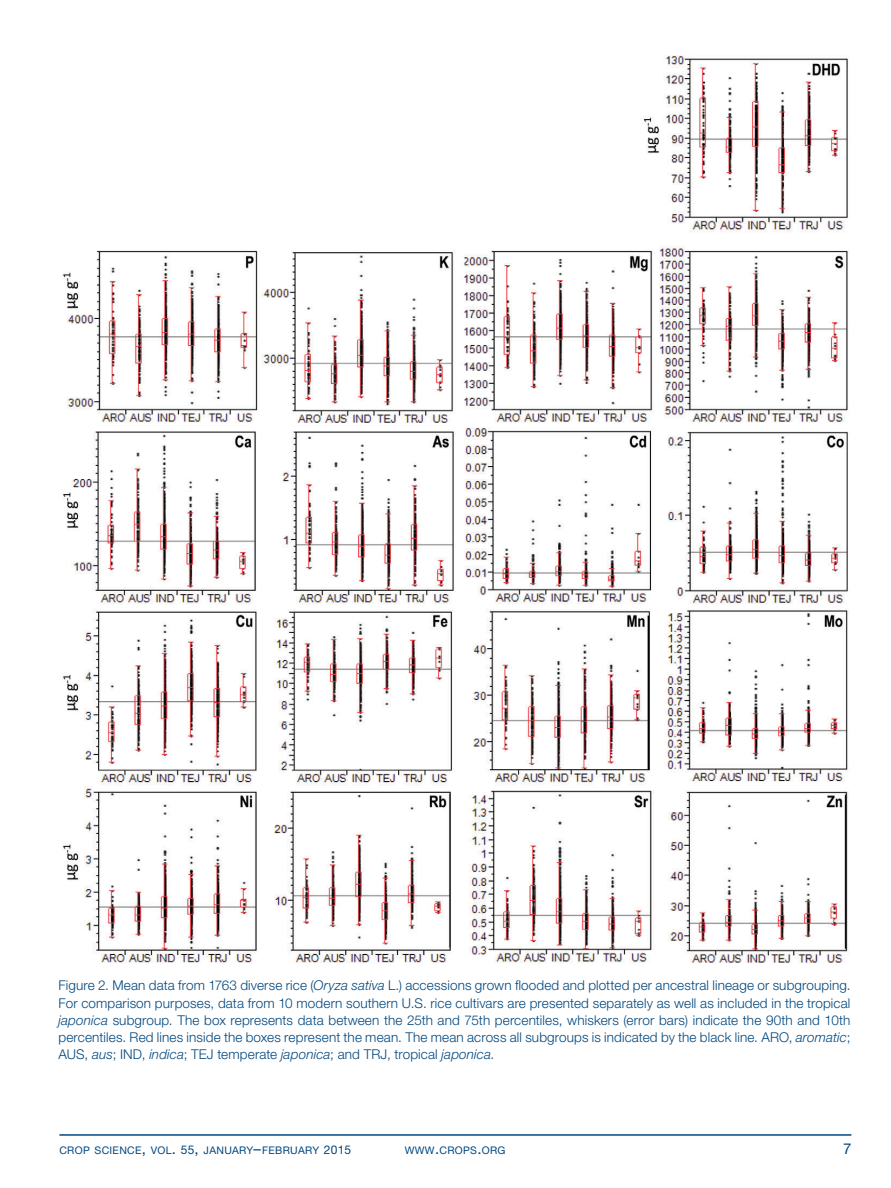
<style>
.page{position:relative;width:891px;height:1188px;background:#fff}
.page>*{position:absolute;margin:0;border:0;box-sizing:border-box;transform-origin:0 0}
.t1{font:15px "Helvetica Neue LT Std";color:#00477f}
.t2{font:300 13.5px/17.2px "Helvetica Neue LT Std";letter-spacing:.01em;color:#00477f;text-align:justify}
.t3{font:10.5px "Helvetica Neue LT Std";letter-spacing:.03em;color:#00477f}
.s1{font-style:italic}
.s2{font-size:15px}
.s3{font-size:12px}
</style>
<div class="page">
<hr style="left:59px;top:1134px;width:792px;height:2px;background:#00477f">
<img style="left:62px;top:55px;width:787px;height:908px">
<p class="t2" style="left:58px;top:977px;width:794px">Figure 2. Mean data from 1763 diverse rice (<span class="s1">Oryza sativa</span> L.) accessions grown flooded and plotted per ancestral lineage or subgrouping.<br>For comparison purposes, data from 10 modern southern U.S. rice cultivars are presented separately as well as included in the tropical <span class="s1">japonica</span> subgroup. The box represents data between the 25th and 75th percentiles, whiskers (error bars) indicate the 90th and 10th percentiles. Red lines inside the boxes represent the mean. The mean across all subgroups is indicated by the black line. ARO, <span class="s1">aromatic</span>; AUS, <span class="s1">aus</span>; IND, <span class="s1">indica</span>; TEJ temperate <span class="s1">japonica</span>; and TRJ, tropical <span class="s1">japonica</span>.</p>
<p class="t3" style="left:59px;top:1144px;width:293px">CROP SCIENCE<span class="s2">,</span> VOL<span class="s2">.</span> <span class="s3">55</span><span class="s2">,</span> JANUARY<span class="s2">–</span>FEBRUARY <span class="s3">2015</span></p>
<p class="t3" style="left:405px;top:1144px;width:102px">WWW<span class="s2">.</span>CROPS<span class="s2">.</span>ORG</p>
<p class="t1" style="left:843px;top:1139px;width:10px">7</p>
</div>
